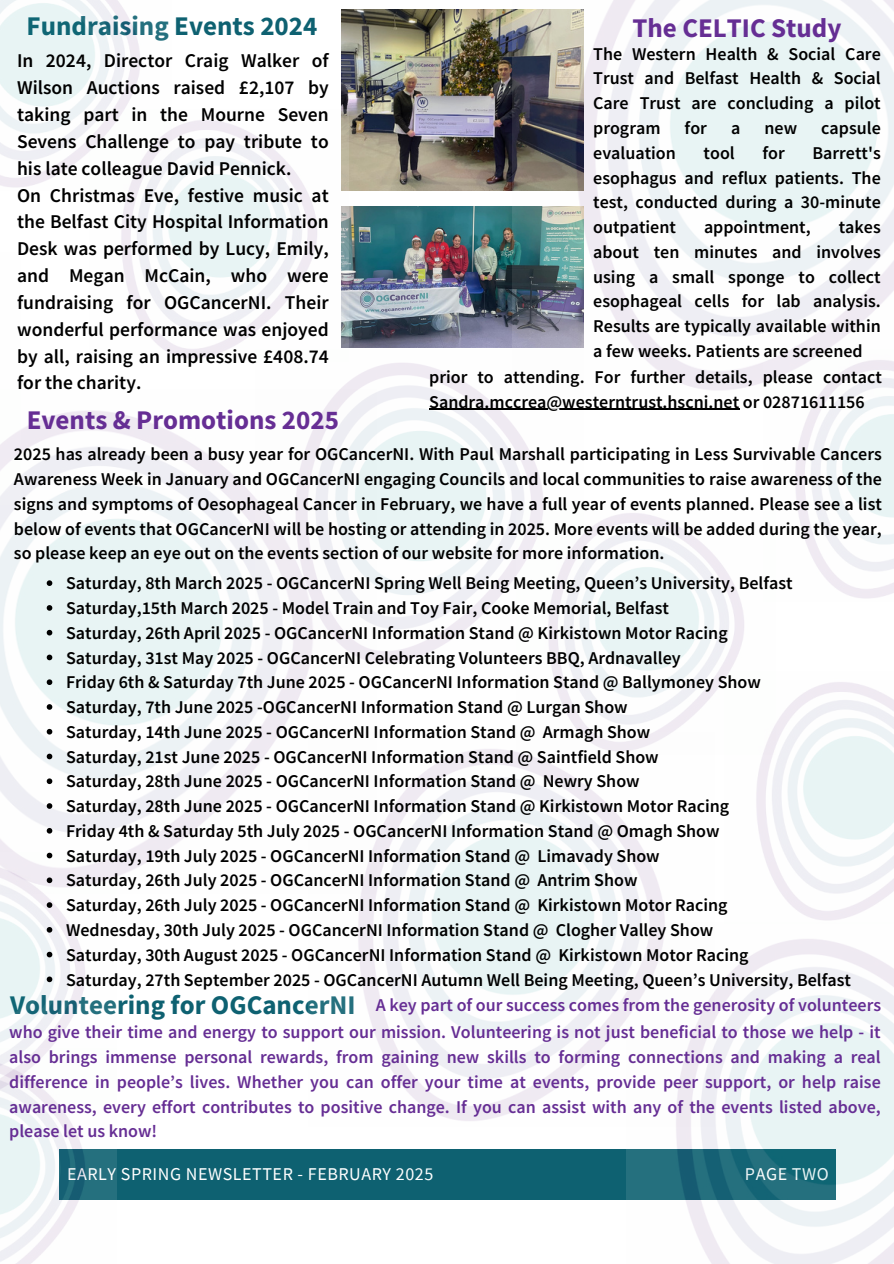
<style>
.page{position:relative;width:894px;height:1264px;background:#fff}
.page>*{position:absolute;margin:0;border:0;box-sizing:border-box;transform-origin:0 0}
.t1{font:700 27px "Source Sans Pro";color:#0e6171}
.t2{font:700 27px "Source Sans Pro";color:#662e94}
.t3{font:600 19.5px/26.8px "Source Sans Pro";color:#000}
.t4{font:600 18px/24.8px "Source Sans Pro";color:#000;text-align:justify}
.t5{font:600 18px/24.8px "Source Sans Pro";color:#662e94;text-align:justify}
.t6{font:18px "Source Sans Pro";letter-spacing:.03em;color:#fff}
</style>
<div class="page">
<div style="left:60px;top:1148px;width:775px;height:51px;background:#0e6171"></div>
<img style="left:341px;top:9px;width:171px;height:181px">
<img style="left:348px;top:207px;width:164px;height:140px">
<img style="left:512px;top:0;width:381px;height:390px">
<img style="left:0;top:411px;width:309px;height:465px">
<img style="left:0;top:411px;width:20px;height:93px">
<img style="left:256px;top:349px;width:327px;height:318px">
<img style="left:763px;top:349px;width:130px;height:250px">
<img style="left:516px;top:502px;width:259px;height:230px">
<img style="left:0;top:852px;width:117px;height:196px">
<img style="left:0;top:1048px;width:117px;height:215px">
<img style="left:626px;top:922px;width:267px;height:341px">
<img style="left:724px;top:671px;width:169px;height:252px">
<svg style="left:47px;top:580px;width:5px;height:6px"></svg>
<svg style="left:47px;top:605px;width:5px;height:5px"></svg>
<svg style="left:47px;top:630px;width:5px;height:5px"></svg>
<svg style="left:47px;top:654px;width:5px;height:6px"></svg>
<svg style="left:47px;top:679px;width:5px;height:6px"></svg>
<svg style="left:47px;top:704px;width:5px;height:5px"></svg>
<svg style="left:47px;top:729px;width:5px;height:5px"></svg>
<svg style="left:47px;top:753px;width:5px;height:6px"></svg>
<svg style="left:47px;top:778px;width:5px;height:6px"></svg>
<svg style="left:47px;top:803px;width:5px;height:5px"></svg>
<svg style="left:47px;top:828px;width:5px;height:5px"></svg>
<svg style="left:47px;top:852px;width:5px;height:6px"></svg>
<svg style="left:47px;top:877px;width:5px;height:6px"></svg>
<svg style="left:47px;top:902px;width:5px;height:5px"></svg>
<svg style="left:47px;top:927px;width:5px;height:5px"></svg>
<svg style="left:47px;top:951px;width:5px;height:6px"></svg>
<svg style="left:47px;top:976px;width:5px;height:6px"></svg>
<hr style="left:429px;top:409px;width:310px;height:1px;background:#000">
<img style="left:89px;top:110px;width:259px;height:252px">
<h1 class="t1" style="left:27px;top:7px;width:292px">Fundraising Events 2024</h1>
<h1 class="t2" style="left:632px;top:10px;width:210px">The CELTIC Study</h1>
<p class="t4" style="left:593px;top:41px;width:289px">The Western Health &amp; Social Care Trust and Belfast Health &amp; Social Care Trust are concluding a pilot program</p>
<p class="t3" style="left:17px;top:47px;width:313px">In 2024, Director Craig Walker of<br>Wilson Auctions raised £2,107 by taking part in the Mourne Seven<br>Sevens Challenge to pay tribute to his late colleague David Pennick.<br>On Christmas Eve, festive music at the Belfast City Hospital Information<br>Desk was performed by Lucy, Emily, and Megan McCain, who were fundraising for OGCancerNI. Their wonderful performance was enjoyed by all, raising an impressive £408.74 for the charity.</p>
<p class="t4" style="left:684px;top:115px;width:24px">for</p>
<p class="t4" style="left:730px;top:115px;width:11px">a</p>
<p class="t4" style="left:764px;top:115px;width:34px">new</p>
<p class="t4" style="left:821px;top:115px;width:61px">capsule</p>
<p class="t4" style="left:593px;top:140px;width:84px">evaluation</p>
<p class="t4" style="left:703px;top:140px;width:33px">tool</p>
<p class="t4" style="left:762px;top:140px;width:24px">for</p>
<p class="t4" style="left:593px;top:140px;width:289px;text-indent:219px">Barrett's esophagus and reflux patients. The test, conducted during a 30-minute outpatient</p>
<p class="t4" style="left:703px;top:214px;width:108px">appointment,</p>
<p class="t4" style="left:838px;top:214px;width:44px">takes</p>
<p class="t4" style="left:593px;top:239px;width:289px">about ten minutes and involves</p>
<p class="t4" style="left:593px;top:264px;width:289px">using a small sponge to collect</p>
<p class="t4" style="left:593px;top:289px;width:289px">esophageal cells for lab analysis.</p>
<p class="t4" style="left:593px;top:313px;width:289px">Results are typically available within</p>
<p class="t4" style="left:593px;top:338px;width:271px">a few weeks. Patients are screened</p>
<p class="t4" style="left:429px;top:364px;width:454px">prior to attending. For further details, please contact</p>
<p class="t4" style="left:429px;top:389px;width:437px">Sandra.mccrea@westerntrust.hscni.net or 02871611156</p>
<h1 class="t2" style="left:27px;top:402px;width:314px">Events &amp; Promotions 2025</h1>
<p class="t4" style="left:14px;top:442px;width:869px">2025 has already been a busy year for OGCancerNI. With Paul Marshall participating in Less Survivable Cancers Awareness Week in January and OGCancerNI engaging Councils and local communities to raise awareness of the signs and symptoms of Oesophageal Cancer in February, we have a full year of events planned. Please see a list below of events that OGCancerNI will be hosting or attending in 2025. More events will be added during the year, so please keep an eye out on the events section of our website for more information.</p>
<p class="t4" style="left:66px;top:571px;width:786px;text-align:left">Saturday, 8th March 2025 - OGCancerNI Spring Well Being Meeting, Queen’s University, Belfast Saturday,15th March 2025 - Model Train and Toy Fair, Cooke Memorial, Belfast<br>Saturday, 26th April 2025 - OGCancerNI Information Stand @ Kirkistown Motor Racing<br>Saturday, 31st May 2025 - OGCancerNI Celebrating Volunteers BBQ, Ardnavalley<br>Friday 6th &amp; Saturday 7th June 2025 - OGCancerNI Information Stand @ Ballymoney Show<br>Saturday, 7th June 2025 -OGCancerNI Information Stand @ Lurgan Show<br>Saturday, 14th June 2025 - OGCancerNI Information Stand @ Armagh Show<br>Saturday, 21st June 2025 - OGCancerNI Information Stand @ Saintfield Show<br>Saturday, 28th June 2025 - OGCancerNI Information Stand @ Newry Show<br>Saturday, 28th June 2025 - OGCancerNI Information Stand @ Kirkistown Motor Racing<br>Friday 4th &amp; Saturday 5th July 2025 - OGCancerNI Information Stand @ Omagh Show<br>Saturday, 19th July 2025 - OGCancerNI Information Stand @ Limavady Show<br>Saturday, 26th July 2025 - OGCancerNI Information Stand @ Antrim Show<br>Saturday, 26th July 2025 - OGCancerNI Information Stand @ Kirkistown Motor Racing<br>Wednesday, 30th July 2025 - OGCancerNI Information Stand @ Clogher Valley Show<br>Saturday, 30th August 2025 - OGCancerNI Information Stand @ Kirkistown Motor Racing<br>Saturday, 27th September 2025 - OGCancerNI Autumn Well Being Meeting, Queen’s University, Belfast</p>
<p class="t5" style="left:9px;top:1019px;width:872px">who give their time and energy to support our mission. Volunteering is not just beneficial to those we help - it also brings immense personal rewards, from gaining new skills to forming connections and making a real difference in people’s lives. Whether you can offer your time at events, provide peer support, or help raise awareness, every effort contributes to positive change. If you can assist with any of the events listed above, please let us know!</p>
<h1 class="t1" style="left:10px;top:986px;width:347px">Volunteering for OGCancerNI</h1>
<p class="t5" style="left:375px;top:992px;width:507px">A key part of our success comes from the generosity of volunteers</p>
<p class="t6" style="left:67px;top:1162px;width:367px">EARLY SPRING NEWSLETTER - FEBRUARY 2025</p>
<p class="t6" style="left:744px;top:1162px;width:85px">PAGE TWO</p>
</div>
